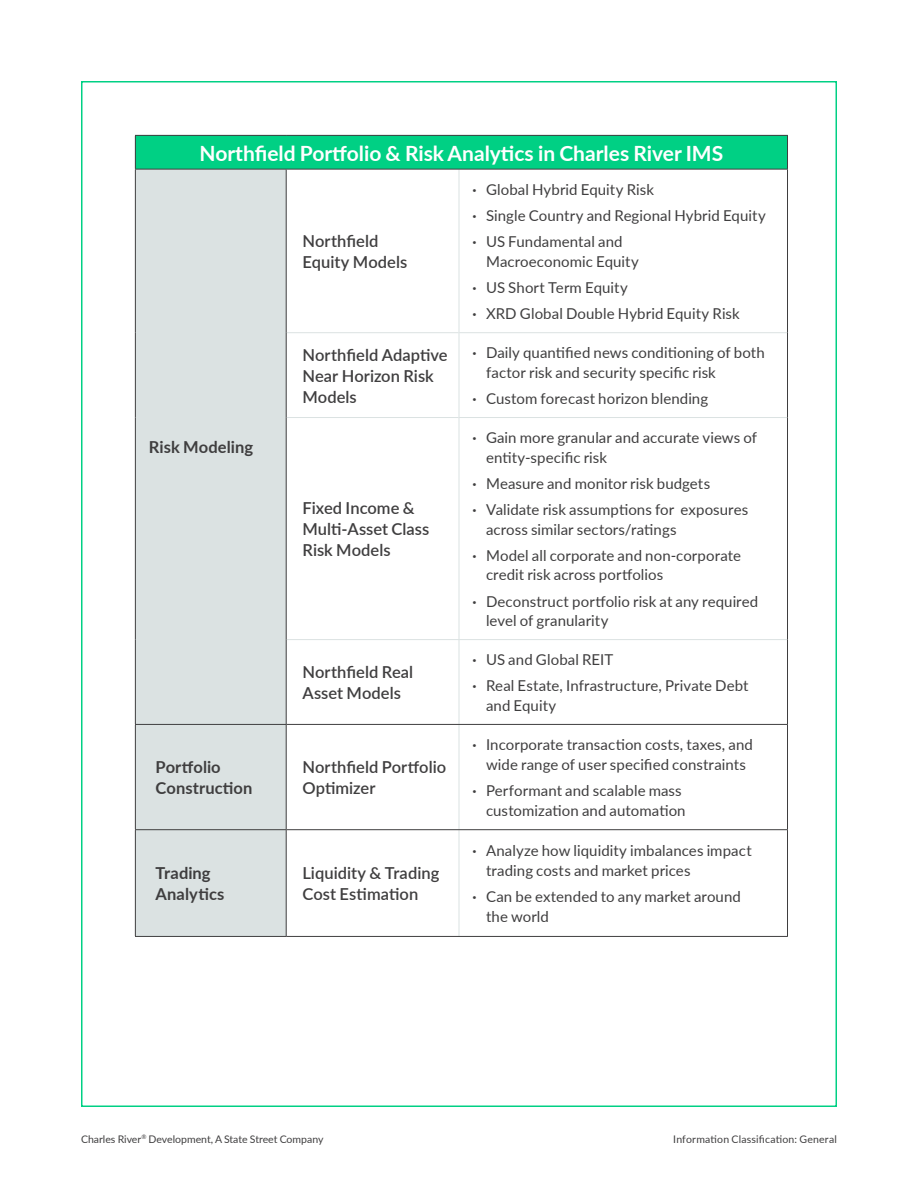
<style>
.page{position:relative;width:918px;height:1188px;background:#fff}
.page>*{position:absolute;margin:0;border:0;box-sizing:border-box;transform-origin:0 0}
.Headline{font:700 21px "Lato";color:#fff}
.Intro_Copy{font:600 16.5px/21px "Lato";letter-spacing:.005em;color:#3f3e3f}
.Intro_Copy-2{font:700 16.5px/21px "Lato";letter-spacing:.005em;color:#3f3e3f}
.t1{font:15px/19.5px "Lato";letter-spacing:.005em;color:#3f3e3f}
.t2{font:10.5px "Lato";color:#3f3e3f}
.t3{font:10.5px "Lato";letter-spacing:.02em;color:#3f3e3f}
.s1{font-weight:700}
</style>
<div class="page">
<div style="left:135px;top:135px;width:653px;height:34px;background:#00d084"></div>
<div style="left:136px;top:170px;width:150px;height:766px;background:#dbe2e2"></div>
<hr style="left:459px;top:169px;width:1px;height:163px;background:#dbe2e2">
<hr style="left:287px;top:332px;width:172px;height:1px;background:#dbe2e2">
<hr style="left:459px;top:333px;width:1px;height:84px;background:#dbe2e2">
<hr style="left:459px;top:332px;width:328px;height:1px;background:#dbe2e2">
<hr style="left:287px;top:417px;width:172px;height:1px;background:#dbe2e2">
<hr style="left:459px;top:418px;width:1px;height:221px;background:#dbe2e2">
<hr style="left:459px;top:417px;width:328px;height:1px;background:#dbe2e2">
<hr style="left:287px;top:639px;width:172px;height:1px;background:#dbe2e2">
<hr style="left:459px;top:640px;width:1px;height:84px;background:#dbe2e2">
<hr style="left:459px;top:639px;width:328px;height:1px;background:#dbe2e2">
<hr style="left:459px;top:725px;width:1px;height:104px;background:#dbe2e2">
<hr style="left:459px;top:830px;width:1px;height:106px;background:#dbe2e2">
<hr style="left:135px;top:136px;width:1px;height:33px;background:#3f3e3f">
<hr style="left:135px;top:135px;width:151px;height:1px;background:#3f3e3f">
<hr style="left:286px;top:135px;width:173px;height:1px;background:#3f3e3f">
<hr style="left:459px;top:135px;width:329px;height:1px;background:#3f3e3f">
<hr style="left:135px;top:169px;width:151px;height:1px;background:#3f3e3f">
<hr style="left:286px;top:169px;width:173px;height:1px;background:#3f3e3f">
<hr style="left:787px;top:136px;width:1px;height:33px;background:#3f3e3f">
<hr style="left:459px;top:169px;width:329px;height:1px;background:#3f3e3f">
<hr style="left:135px;top:169px;width:1px;height:164px;background:#3f3e3f">
<hr style="left:135px;top:333px;width:1px;height:85px;background:#3f3e3f">
<hr style="left:135px;top:418px;width:1px;height:222px;background:#3f3e3f">
<hr style="left:135px;top:640px;width:1px;height:84px;background:#3f3e3f">
<hr style="left:286px;top:169px;width:1px;height:164px;background:#3f3e3f">
<hr style="left:787px;top:169px;width:1px;height:164px;background:#3f3e3f">
<hr style="left:286px;top:333px;width:1px;height:85px;background:#3f3e3f">
<hr style="left:787px;top:333px;width:1px;height:85px;background:#3f3e3f">
<hr style="left:286px;top:418px;width:1px;height:222px;background:#3f3e3f">
<hr style="left:787px;top:418px;width:1px;height:222px;background:#3f3e3f">
<hr style="left:286px;top:640px;width:1px;height:84px;background:#3f3e3f">
<hr style="left:787px;top:640px;width:1px;height:84px;background:#3f3e3f">
<hr style="left:135px;top:725px;width:1px;height:104px;background:#3f3e3f">
<hr style="left:135px;top:724px;width:151px;height:1px;background:#3f3e3f">
<hr style="left:286px;top:725px;width:1px;height:104px;background:#3f3e3f">
<hr style="left:286px;top:724px;width:173px;height:1px;background:#3f3e3f">
<hr style="left:459px;top:724px;width:329px;height:1px;background:#3f3e3f">
<hr style="left:787px;top:725px;width:1px;height:104px;background:#3f3e3f">
<hr style="left:135px;top:830px;width:1px;height:106px;background:#3f3e3f">
<hr style="left:135px;top:829px;width:151px;height:1px;background:#3f3e3f">
<hr style="left:135px;top:936px;width:151px;height:1px;background:#3f3e3f">
<hr style="left:286px;top:830px;width:1px;height:106px;background:#3f3e3f">
<hr style="left:286px;top:829px;width:173px;height:1px;background:#3f3e3f">
<hr style="left:286px;top:936px;width:173px;height:1px;background:#3f3e3f">
<hr style="left:459px;top:829px;width:329px;height:1px;background:#3f3e3f">
<hr style="left:787px;top:830px;width:1px;height:106px;background:#3f3e3f">
<hr style="left:459px;top:936px;width:329px;height:1px;background:#3f3e3f">
<p class="Headline" style="left:200px;top:138px;width:525px">Northfield Portfolio &amp; Risk Analytics in Charles River IMS</p>
<p class="Intro_Copy" style="left:302px;top:230px;width:106px">Northfield<br>Equity Models</p>
<p class="t1" style="left:472px;top:179px;width:183px"><span class="s1">·</span> Global Hybrid Equity Risk</p>
<p class="t1" style="left:472px;top:205px;width:295px"><span class="s1">·</span> Single Country and Regional Hybrid Equity</p>
<p class="t1" style="left:486px;top:231px;width:154px;text-indent:-14px"><span class="s1">·</span> US Fundamental and<br>Macroeconomic Equity</p>
<p class="t1" style="left:472px;top:277px;width:157px"><span class="s1">·</span> US Short Term Equity</p>
<p class="t1" style="left:472px;top:303px;width:269px"><span class="s1">·</span> XRD Global Double Hybrid Equity Risk</p>
<p class="Intro_Copy-2" style="left:149px;top:436px;width:106px">Risk Modeling</p>
<p class="Intro_Copy" style="left:302px;top:344px;width:147px">Northfield Adaptive<br>Near Horizon Risk<br>Models</p>
<p class="t1" style="left:486px;top:342px;width:280px;text-indent:-14px"><span class="s1">·</span> Daily quantified news conditioning of both factor risk and security specific risk</p>
<p class="t1" style="left:472px;top:388px;width:237px"><span class="s1">·</span> Custom forecast horizon blending</p>
<p class="Intro_Copy" style="left:302px;top:497px;width:128px">Fixed Income &amp;<br>Multi-Asset Class<br>Risk Models</p>
<p class="Intro_Copy" style="left:302px;top:661px;width:112px">Northfield Real<br>Asset Models</p>
<p class="t1" style="left:486px;top:427px;width:273px;text-indent:-14px"><span class="s1">·</span> Gain more granular and accurate views of entity-specific risk</p>
<p class="t1" style="left:472px;top:473px;width:239px"><span class="s1">·</span> Measure and monitor risk budgets</p>
<p class="t1" style="left:486px;top:499px;width:264px;text-indent:-14px"><span class="s1">·</span> Validate risk assumptions for exposures across similar sectors/ratings</p>
<p class="t1" style="left:486px;top:545px;width:257px;text-indent:-14px"><span class="s1">·</span> Model all corporate and non-corporate credit risk across portfolios</p>
<p class="t1" style="left:486px;top:591px;width:274px;text-indent:-14px"><span class="s1">·</span> Deconstruct portfolio risk at any required level of granularity</p>
<p class="t1" style="left:472px;top:649px;width:142px"><span class="s1">·</span> US and Global REIT</p>
<p class="t1" style="left:486px;top:676px;width:264px;text-indent:-14px"><span class="s1">·</span> Real Estate, Infrastructure, Private Debt and Equity</p>
<p class="Intro_Copy-2" style="left:156px;top:756px;width:98px">Portfolio<br>Construction</p>
<p class="Intro_Copy" style="left:302px;top:756px;width:145px">Northfield Portfolio<br>Optimizer</p>
<p class="Intro_Copy-2" style="left:156px;top:862px;width:70px">Trading<br>Analytics</p>
<p class="Intro_Copy" style="left:302px;top:862px;width:138px">Liquidity &amp; Trading<br>Cost Estimation</p>
<p class="t1" style="left:472px;top:735px;width:282px;text-align:center"><span class="s1">·</span> Incorporate transaction costs, taxes, and wide range of user specified constraints</p>
<p class="t1" style="left:472px;top:780px;width:215px;text-align:right"><span class="s1">·</span> Performant and scalable mass customization and automation</p>
<p class="t1" style="left:486px;top:841px;width:267px;text-indent:-14px"><span class="s1">·</span> Analyze how liquidity imbalances impact trading costs and market prices</p>
<p class="t1" style="left:486px;top:886px;width:257px;text-indent:-14px"><span class="s1">·</span> Can be extended to any market around the world</p>
<p class="t2" style="left:81px;top:1132px;width:244px">Charles River<sup>®</sup> Development, A State Street Company</p>
<p class="t3" style="left:673px;top:1132px;width:165px">Information Classification: General</p>
</div>
